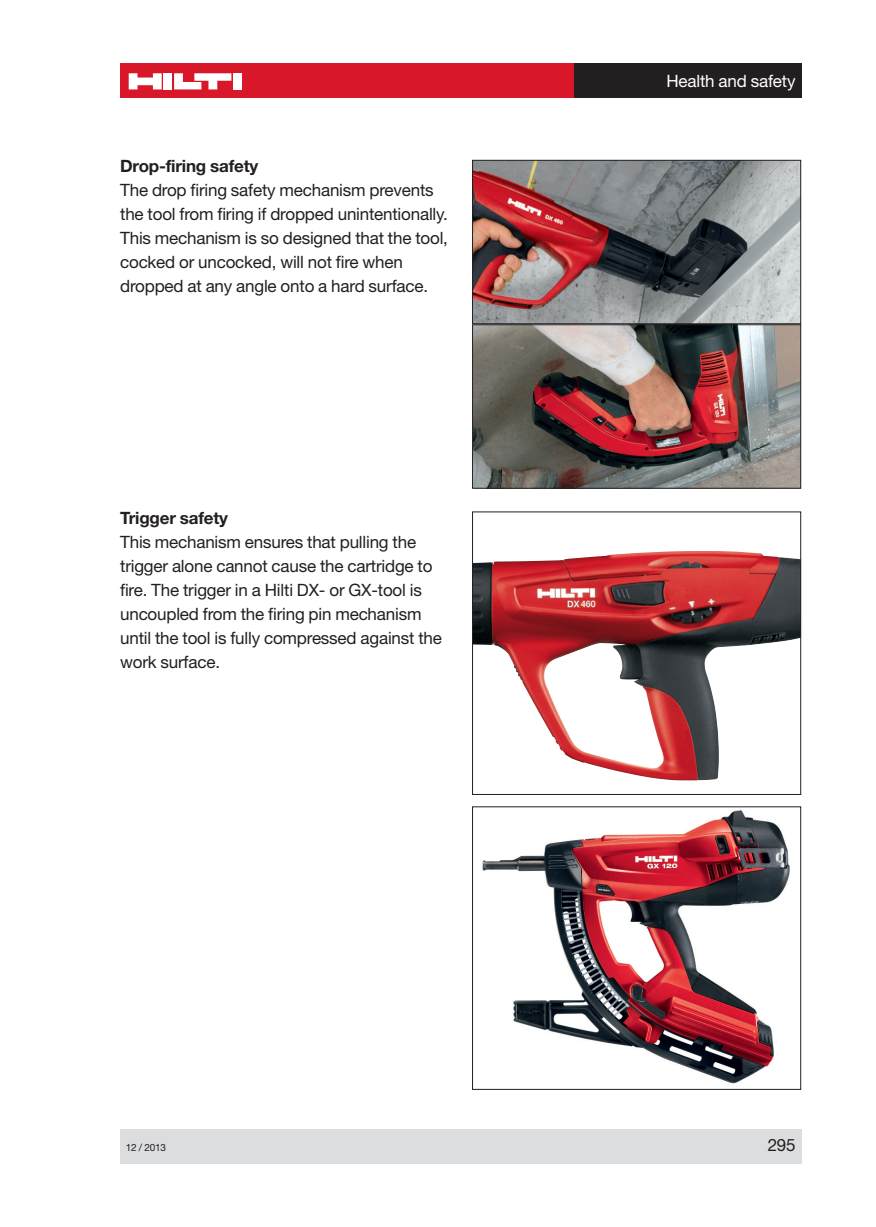
<style>
.page{position:relative;width:876px;height:1227px;background:#fff}
.page>*{position:absolute;margin:0;border:0;box-sizing:border-box;transform-origin:0 0}
.t1{font:17px/24px "Helvetica Neue";letter-spacing:-.01em;color:#231f20}
.t2{font:700 17px "Helvetica Neue";letter-spacing:-.01em;color:#231f20}
.t3{font:17px "Helvetica Neue";letter-spacing:-.01em;color:#fff}
.t4{font:10px "Helvetica Neue";letter-spacing:-.02em;color:#231f20}
</style>
<div class="page">
<div style="left:120px;top:1129px;width:680px;height:34px;background:#dcdddf"></div>
<div style="left:120px;top:63px;width:454px;height:34px;background:#d81729"></div>
<div style="left:163px;top:73px;width:9px;height:16px;background:#fff"></div>
<div style="left:233px;top:73px;width:9px;height:16px;background:#fff"></div>
<svg style="left:129px;top:73px;width:33px;height:16px"></svg>
<svg style="left:174px;top:73px;width:57px;height:16px"></svg>
<div style="left:574px;top:63px;width:226px;height:34px;background:#231f20"></div>
<img style="left:474px;top:162px;width:324px;height:160px">
<div style="left:472px;top:160px;width:328px;height:164px;border:1px solid #231f20"></div>
<img style="left:474px;top:326px;width:324px;height:161px">
<div style="left:472px;top:324px;width:328px;height:165px;border:1px solid #231f20"></div>
<img style="left:474px;top:551px;width:324px;height:230px">
<div style="left:472px;top:511px;width:328px;height:284px;border:1px solid #231f20"></div>
<img style="left:482px;top:810px;width:308px;height:274px">
<p class="t2" style="left:120px;top:160px;width:140px">Drop-firing safety</p>
<p class="t1" style="left:120px;top:179px;width:329px">The drop firing safety mechanism prevents the tool from firing if dropped unintentionally.<br>This mechanism is so designed that the tool, cocked or uncocked, will not fire when dropped at any angle onto a hard surface.</p>
<p class="t2" style="left:120px;top:511px;width:109px">Trigger safety</p>
<p class="t1" style="left:120px;top:531px;width:323px">This mechanism ensures that pulling the trigger alone cannot cause the cartridge to fire. The trigger in a Hilti DX- or GX-tool is uncoupled from the firing pin mechanism until the tool is fully compressed against the work surface.</p>
<p class="t3" style="left:666px;top:75px;width:130px">Health and safety</p>
<p class="t4" style="left:126px;top:1143px;width:42px">12 / 2013</p>
<p class="t1" style="left:767px;top:1134px;width:29px">295</p>
</div>
